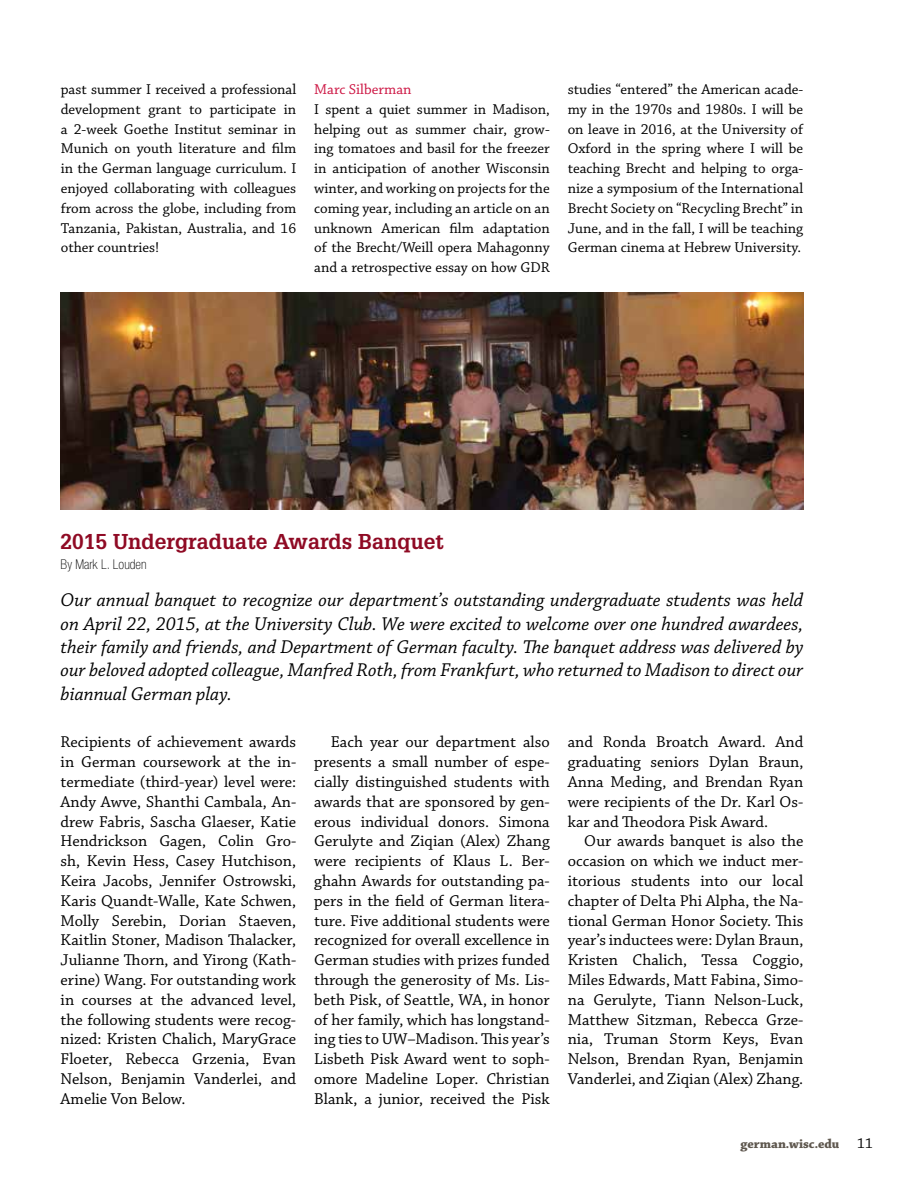
<style>
.page{position:relative;width:918px;height:1188px;background:#fff}
.page>*{position:absolute;margin:0;border:0;box-sizing:border-box;transform-origin:0 0}
.t1{font:700 21px "Glypha LT Std";color:#8f0a24}
.t2{font:italic 19.5px/23.4px "Chaparral Pro";color:#000;text-align:justify}
.t3{font:16.5px/19.8px "Chaparral Pro";color:#000;text-align:justify}
.t4{font:15px/19.8px "Chaparral Pro";color:#000;text-align:justify}
.t5{font:15px "Chaparral Pro";color:#cd1543}
.t6{font:13.5px "Chaparral Pro Bold Subh";color:#5e574e}
.t7{font:100 condensed 13.5px "Helvetica Neue LT Std";color:#000}
.s1{font-family:"Chaparral Pro";font-size:15px;color:#000}
</style>
<div class="page">
<img style="left:61px;top:293px;width:742px;height:217px">
<p class="t4" style="left:61px;top:80px;width:237px">past summer I received a professional development grant to participate in a 2-week Goethe Institut seminar in Munich on youth literature and film in the German language curriculum. I enjoyed collaborating with colleagues from across the globe, including from Tanzania, Pakistan, Australia, and 16 other countries!</p>
<p class="t5" style="left:314px;top:81px;width:99px">Marc Silberman</p>
<p class="t4" style="left:314px;top:100px;width:237px">I spent a quiet summer in Madison, helping out as summer chair, grow&shy;ing tomatoes and basil for the freezer in anticipation of another Wisconsin winter, and working on projects for the coming year, including an article on an unknown American film adaptation of the Brecht/Weill opera Mahagonny and a retrospective essay on how GDR</p>
<p class="t4" style="left:568px;top:80px;width:237px">studies “entered” the American acade&shy;my in the 1970s and 1980s. I will be on leave in 2016, at the University of Oxford in the spring where I will be teaching Brecht and helping to orga&shy;nize a symposium of the International Brecht Society on “Recycling Brecht” in June, and in the fall, I will be teaching German cinema at Hebrew University.</p>
<p class="t1" style="left:61px;top:529px;width:385px">2015 Undergraduate Awards Banquet</p>
<p class="t7" style="left:61px;top:557px;width:87px">By Mark L. Louden</p>
<p class="t2" style="left:61px;top:589px;width:744px">Our annual banquet to recognize our department’s outstanding undergraduate students was held on April 22, 2015, at the University Club. We were excited to welcome over one hundred awardees, their family and friends, and Department of German faculty. The banquet address was delivered by our beloved adopted colleague, Manfred Roth, from Frankfurt, who returned to Madison to direct our biannual German play.</p>
<p class="t3" style="left:61px;top:733px;width:237px">Recipients of achievement awards in German coursework at the in&shy;termediate (third-year) level were:<br>Andy Awve, Shanthi Cambala, An&shy;drew Fabris, Sascha Glaeser, Katie Hendrickson Gagen, Colin Gro&shy;sh, Kevin Hess, Casey Hutchison, Keira Jacobs, Jennifer Ostrowski, Karis Quandt-Walle, Kate Schwen, Molly Serebin, Dorian Staeven, Kaitlin Stoner, Madison Thalacker, Julianne Thorn, and Yirong (Kath&shy;erine) Wang. For outstanding work in courses at the advanced level, the following students were recog&shy;nized: Kristen Chalich, MaryGrace Floeter, Rebecca Grzenia, Evan Nelson, Benjamin Vanderlei, and Amelie Von Below.</p>
<p class="t3" style="left:314px;top:733px;width:237px;text-indent:16px">Each year our department also presents a small number of espe&shy;cially distinguished students with awards that are sponsored by gen&shy;erous individual donors. Simona Gerulyte and Ziqian (Alex) Zhang were recipients of Klaus L. Ber&shy;ghahn Awards for outstanding pa&shy;pers in the field of German litera&shy;ture. Five additional students were recognized for overall excellence in German studies with prizes funded through the generosity of Ms. Lis&shy;beth Pisk, of Seattle, WA, in honor of her family, which has longstand&shy;ing ties to UW–Madison. This year’s Lisbeth Pisk Award went to soph&shy;omore Madeline Loper. Christian Blank, a junior, received the Pisk</p>
<p class="t3" style="left:568px;top:733px;width:237px">and Ronda Broatch Award. And graduating seniors Dylan Braun, Anna Meding, and Brendan Ryan were recipients of the Dr. Karl Os&shy;kar and Theodora Pisk Award.</p>
<p class="t3" style="left:568px;top:832px;width:237px;text-indent:16px">Our awards banquet is also the occasion on which we induct mer&shy;itorious students into our local chapter of Delta Phi Alpha, the Na&shy;tional German Honor Society. This year’s inductees were: Dylan Braun, Kristen Chalich, Tessa Coggio, Miles Edwards, Matt Fabina, Simo&shy;na Gerulyte, Tiann Nelson-Luck, Matthew Sitzman, Rebecca Grze&shy;nia, Truman Storm Keys, Evan Nelson, Brendan Ryan, Benjamin Vanderlei, and Ziqian (Alex) Zhang.</p>
<p class="t6" style="left:741px;top:1136px;width:134px">german.wisc.edu <span class="s1">11</span></p>
</div>
